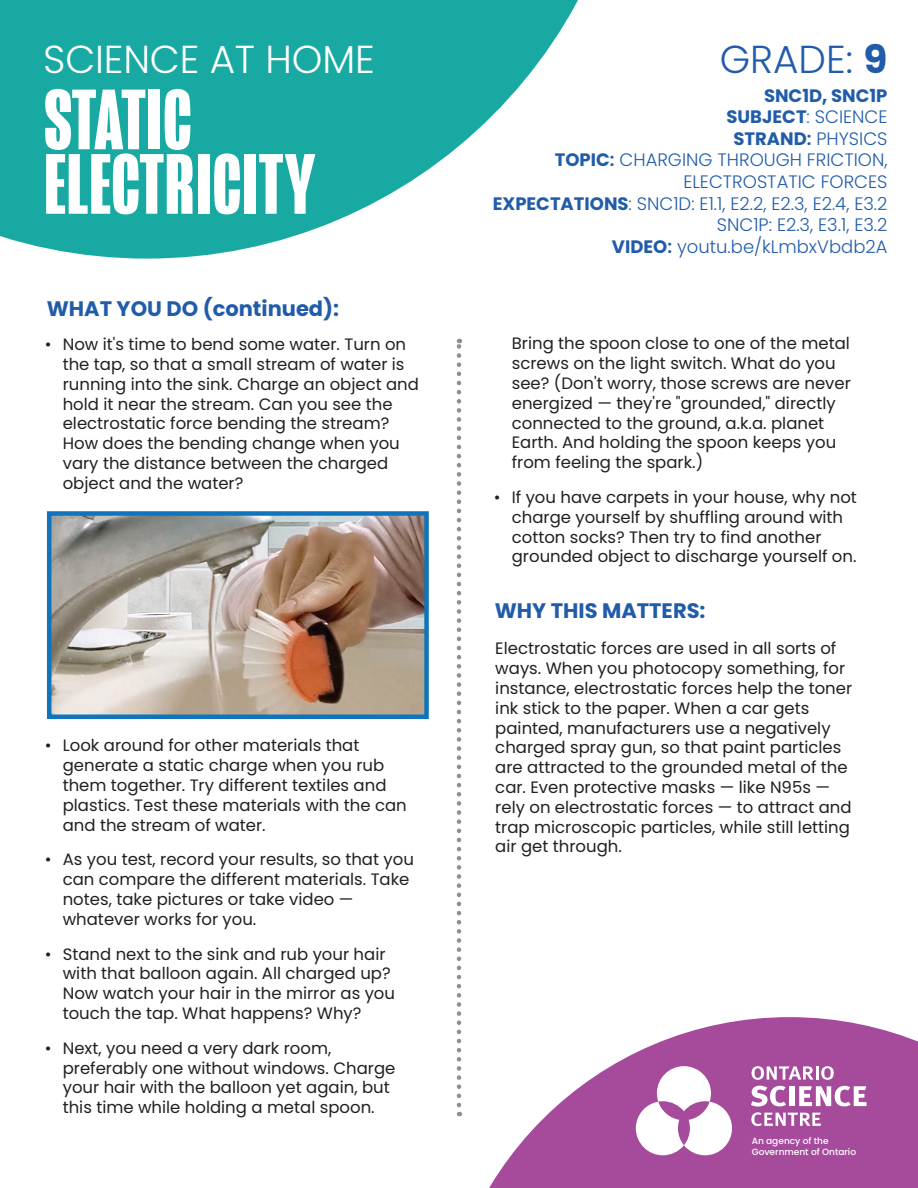
<style>
.page{position:relative;width:918px;height:1188px;background:#fff}
.page>*{position:absolute;margin:0;border:0;box-sizing:border-box;transform-origin:0 0}
.t1{font:700 87.75px/64.5px "Mongoose";letter-spacing:.005em;color:#fff;scale:1.11 1}
.t2{font:300 39px "Poppins";letter-spacing:-.005em;color:#fff}
.t3{font:300 39px "Poppins";color:#215caa}
.t4{font:700 21px "Poppins";color:#215caa}
.t5{font:300 18px/21.6px "Poppins";color:#215caa;text-align:right}
.t6{font:16.5px/19.8px "Poppins";color:#231f20}
.t7{font:500 9px/10.8px "Poppins";color:#fff}
.s1{font-weight:700}
.s2{font-weight:600}
</style>
<div class="page">
<svg style="left:456px;top:1017px;width:462px;height:171px;fill:#a64a9c"></svg>
<svg style="left:0;top:0;width:578px;height:259px;fill:#18aaa2"></svg>
<svg style="left:636px;top:1066px;width:96px;height:89px"></svg>
<svg style="left:752px;top:1066px;width:62px;height:14px"></svg>
<hr style="left:816px;top:1066px;width:3px;height:14px;background:#fff">
<svg style="left:821px;top:1066px;width:13px;height:14px"></svg>
<svg style="left:751px;top:1086px;width:116px;height:40px"></svg>
<svg style="left:457px;top:339px;width:4px;height:766px"></svg>
<img style="left:52px;top:516px;width:372px;height:198px">
<div style="left:47px;top:511px;width:382px;height:208px;border:4px solid #1074bc"></div>
<h2 class="t2" style="left:43px;top:37px;width:333px">SCIENCE AT HOME</h2>
<h1 class="t1" style="left:44px;top:90px;width:246px">STATIC<br>ELECTRICITY</h1>
<p class="t4" style="left:47px;top:296px;width:294px">WHAT YOU DO (continued):</p>
<p class="t6" style="left:63px;top:335px;width:358px;text-indent:-18px">• Now it's time to bend some water. Turn on the tap, so that a small stream of water is running into the sink. Charge an object and hold it near the stream. Can you see the electrostatic force bending the stream?<br>How does the bending change when you vary the distance between the charged object and the water?</p>
<p class="t6" style="left:45px;top:736px;width:8px">•</p>
<p class="t6" style="left:45px;top:850px;width:8px">•</p>
<p class="t6" style="left:45px;top:944px;width:8px">•</p>
<p class="t6" style="left:45px;top:1038px;width:8px">•</p>
<p class="t6" style="left:63px;top:736px;width:346px">Look around for other materials that generate a static charge when you rub them together. Try different textiles and plastics. Test these materials with the can and the stream of water.</p>
<p class="t6" style="left:63px;top:850px;width:353px">As you test, record your results, so that you can compare the different materials. Take notes, take pictures or take video — whatever works for you.</p>
<p class="t6" style="left:63px;top:944px;width:334px">Stand next to the sink and rub your hair with that balloon again. All charged up?<br>Now watch your hair in the mirror as you touch the tap. What happens? Why?</p>
<p class="t6" style="left:63px;top:1038px;width:334px">Next, you need a very dark room, preferably one without windows. Charge your hair with the balloon yet again, but this time while holding a metal spoon.</p>
<h2 class="t3" style="left:720px;top:37px;width:169px">GRADE: <span class="s1">9</span></h2>
<p class="t5" style="left:493px;top:84px;width:396px"><span class="s1">SNC1D, SNC1P<br>SUBJECT</span>: SCIENCE<br><span class="s1">STRAND</span><span class="s2">:</span> PHYSICS<br><span class="s1">TOPIC</span><span class="s2">:</span> CHARGING THROUGH FRICTION,<br>ELECTROSTATIC FORCES<br><span class="s1">EXPECTATIONS</span>: SNC1D: E1.1, E2.2, E2.3, E2.4, E3.2<br>SNC1P: E2.3, E3.1, E3.2<br><span class="s1">VIDEO</span><span class="s2">:</span> youtu.be/kLmbxVbdb2A</p>
<p class="t6" style="left:494px;top:487px;width:8px">•</p>
<p class="t6" style="left:512px;top:334px;width:341px">Bring the spoon close to one of the metal screws on the light switch. What do you see? (Don't worry, those screws are never energized — they're "grounded," directly connected to the ground, a.k.a. planet Earth. And holding the spoon keeps you from feeling the spark.)</p>
<p class="t6" style="left:512px;top:487px;width:347px">If you have carpets in your house, why not charge yourself by shuffling around with cotton socks? Then try to find another grounded object to discharge yourself on.</p>
<h4 class="t4" style="left:495px;top:599px;width:212px">WHY THIS MATTERS:</h4>
<p class="t6" style="left:495px;top:639px;width:358px">Electrostatic forces are used in all sorts of ways. When you photocopy something, for instance, electrostatic forces help the toner ink stick to the paper. When a car gets painted, manufacturers use a negatively charged spray gun, so that paint particles are attracted to the grounded metal of the car. Even protective masks — like N95s — rely on electrostatic forces — to attract and trap microscopic particles, while still letting air get through.</p>
<p class="t7" style="left:752px;top:1136px;width:106px">An agency of the<br>Government of Ontario</p>
</div>
